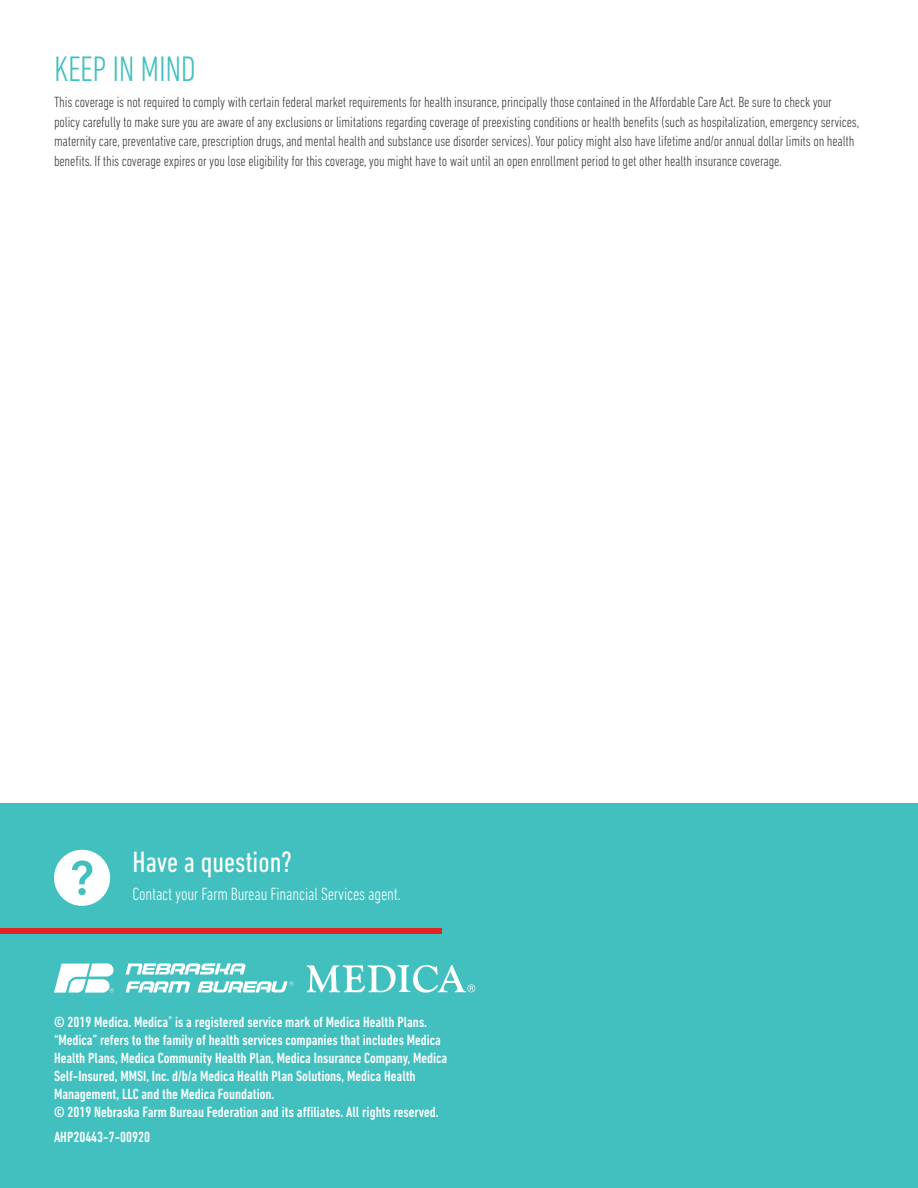
<style>
.page{position:relative;width:918px;height:1188px;background:#fff}
.page>*{position:absolute;margin:0;border:0;box-sizing:border-box;transform-origin:0 0}
.Text{font:300 condensed 36px "DIN Next LT Pro";letter-spacing:-.01em;color:#42c0bf}
.A_Head{font:condensed 30px "DIN Next LT Pro";color:#fff}
.CTA_SubHead{font:300 condensed 18px "DIN Next LT Pro";letter-spacing:-.01em;color:#fff}
.Text-2{font:300 condensed 15px/19.5px "DIN Next LT Pro";letter-spacing:-.01em;color:#3e3e3f}
.t1{font:500 condensed 15px/18px "DIN Next LT Pro";color:#fff}
</style>
<div class="page">
<div style="left:0;top:803px;width:918px;height:385px;background:#42c0bf"></div>
<svg style="left:307px;top:965px;width:168px;height:28px"></svg>
<div style="left:0;top:928px;width:441px;height:6px;background:#e22427"></div>
<div style="left:54px;top:850px;width:56px;height:56px;background:#fff;border-radius:50%"></div>
<svg style="left:72px;top:860px;width:20px;height:35px"></svg>
<svg style="left:54px;top:963px;width:60px;height:30px"></svg>
<svg style="left:126px;top:981px;width:64px;height:11px"></svg>
<svg style="left:198px;top:981px;width:96px;height:11px"></svg>
<svg style="left:126px;top:963px;width:119px;height:12px"></svg>
<p class="Text" style="left:54px;top:48px;width:144px">KEEP IN MIND</p>
<p class="Text-2" style="left:54px;top:92px;width:807px">This coverage is not required to comply with certain federal market requirements for health insurance, principally those contained in the Affordable Care Act. Be sure to check your policy carefully to make sure you are aware of any exclusions or limitations regarding coverage of preexisting conditions or health benefits (such as hospitalization, emergency services, maternity care, preventative care, prescription drugs, and mental health and substance use disorder services). Your policy might also have lifetime and/or annual dollar limits on health benefits. If this coverage expires or you lose eligibility for this coverage, you might have to wait until an open enrollment period to get other health insurance coverage.</p>
<p class="A_Head" style="left:133px;top:845px;width:161px">Have a question?</p>
<p class="CTA_SubHead" style="left:133px;top:884px;width:270px">Contact your Farm Bureau Financial Services agent.</p>
<p class="t1" style="left:54px;top:1013px;width:395px">© 2019 Medica. Medica<sup>®</sup> is a registered service mark of Medica Health Plans. “Medica” refers to the family of health services companies that includes Medica Health Plans, Medica Community Health Plan, Medica Insurance Company, Medica Self-Insured, MMSI, Inc. d/b/a Medica Health Plan Solutions, Medica Health Management, LLC and the Medica Foundation.</p>
<p class="t1" style="left:54px;top:1103px;width:386px">© 2019 Nebraska Farm Bureau Federation and its affiliates. All rights reserved.</p>
<p class="t1" style="left:54px;top:1128px;width:98px">AHP20443-7-00920</p>
</div>
